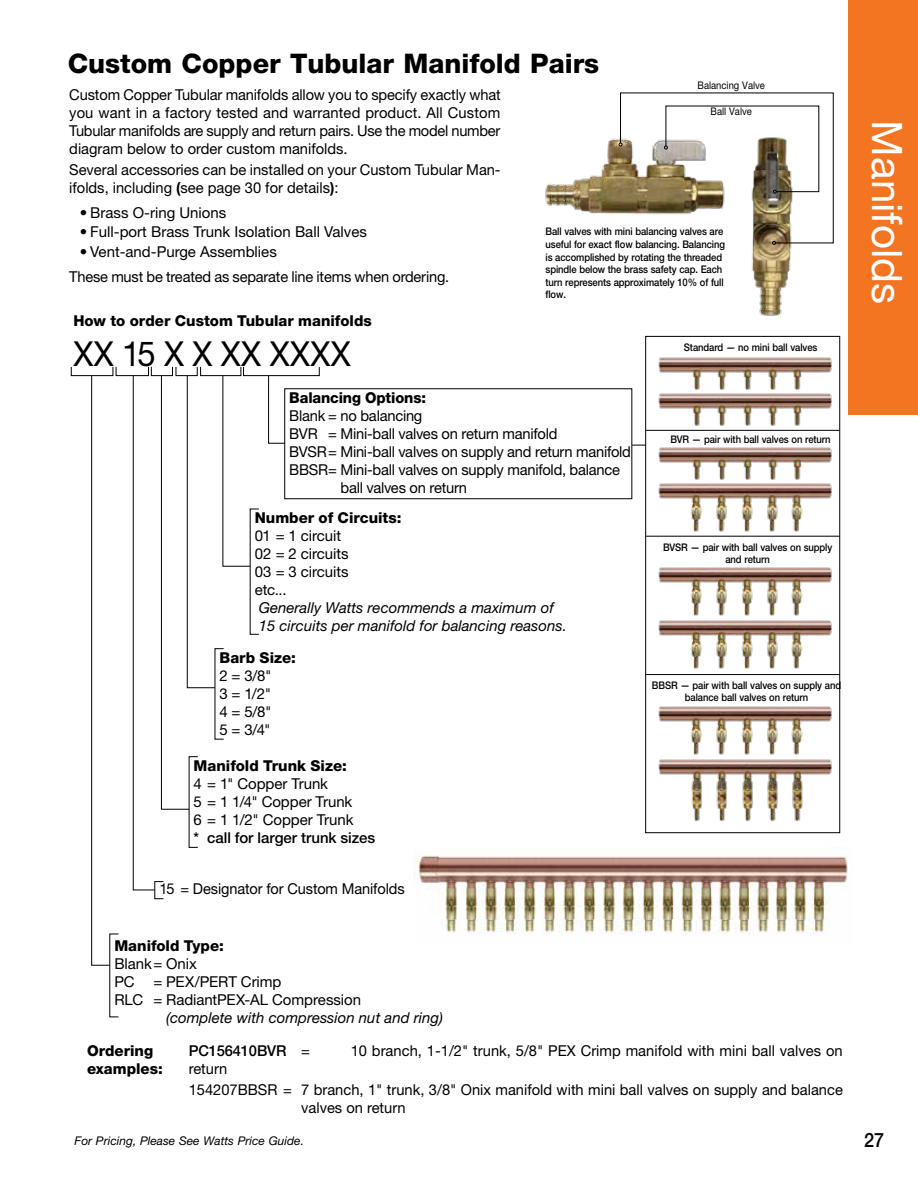
<style>
.page{position:relative;width:918px;height:1188px;background:#fff}
.page>*{position:absolute;margin:0;border:0;box-sizing:border-box;transform-origin:0 0}
.t1{font:42px "Helvetica Neue LT Std";color:#fff}
.t2{font:34.5px "Helvetica Neue LT Std";letter-spacing:.01em;color:#000;scale:.95 1}
.t3{font:800 27px "Helvetica Neue LT Std";color:#000}
.t4{font:500 19.8px "Helvetica Neue LT Std";color:#000;scale:.91 1}
.t5{font:15px/18px "Helvetica Neue LT Std";color:#000}
.t6{font:800 15px/18px "Helvetica Neue LT Std";color:#000}
.t7{font:italic 15px/18px "Helvetica Neue LT Std";color:#000}
.t8{font:500 15px "Helvetica Neue LT Std";letter-spacing:-.005em;color:#000}
.t9{font:italic 12px "Helvetica Neue LT Std";color:#000}
.t10{font:500 10.5px/12.6px "Helvetica Neue LT Std";letter-spacing:-.01em;color:#000;text-align:center;scale:.9 1}
.t11{font:10.5px "Helvetica Neue LT Std";color:#000;scale:.9 1}
.s1{font-weight:700}
.s2{font-weight:400}
</style>
<div class="page">
<img style="left:414px;top:847px;width:434px;height:87px">
<div style="left:284px;top:388px;width:348px;height:111px;border:1px solid #000"></div>
<div style="left:645px;top:336px;width:195px;height:497px;border:1px solid #000"></div>
<div style="left:71px;top:367px;width:42px;height:9px;border:1px solid #000"></div>
<div style="left:116px;top:367px;width:33px;height:9px;border:1px solid #000"></div>
<div style="left:151px;top:367px;width:22px;height:9px;border:1px solid #000"></div>
<div style="left:243px;top:367px;width:77px;height:9px;border:1px solid #000"></div>
<div style="left:154px;top:881px;width:10px;height:18px;border:1px solid #000"></div>
<svg style="left:268px;top:375px;width:18px;height:69px"></svg>
<svg style="left:222px;top:375px;width:29px;height:192px"></svg>
<svg style="left:161px;top:375px;width:55px;height:435px"></svg>
<svg style="left:133px;top:375px;width:22px;height:516px"></svg>
<svg style="left:91px;top:375px;width:19px;height:591px"></svg>
<svg style="left:632px;top:445px;width:14px;height:1px"></svg>
<img style="left:658px;top:357px;width:174px;height:69px">
<img style="left:658px;top:447px;width:174px;height:85px">
<img style="left:658px;top:567px;width:174px;height:102px">
<img style="left:658px;top:706px;width:174px;height:116px">
<hr style="left:646px;top:430px;width:193px;height:1px;background:#000">
<hr style="left:646px;top:536px;width:194px;height:1px;background:#000">
<hr style="left:646px;top:674px;width:194px;height:1px;background:#000">
<img style="left:545px;top:138px;width:74px;height:76px">
<img style="left:751px;top:245px;width:41px;height:71px">
<svg style="left:619px;top:92px;width:215px;height:153px"></svg>
<div style="left:849px;top:0;width:69px;height:414px;background:#f47521"></div>
<h3 class="t3" style="left:68px;top:48px;width:533px">Custom Copper Tubular Manifold Pairs</h3>
<p class="t5" style="left:69px;top:85px;width:433px;text-align:justify">Custom Copper Tubular manifolds allow you to specify exactly what you want in a factory tested and warranted product. All Custom Tubular manifolds are supply and return pairs. Use the model number diagram below to order custom manifolds.</p>
<p class="t5" style="left:69px;top:160px;width:433px">Several accessories can be installed on your Custom Tubular Man&shy;ifolds, including <span class="s1">(</span>see page 30 for details<span class="s1">)</span>:</p>
<p class="t10" style="left:546px;top:225px;width:201px;text-align:left">Ball valves with mini balancing valves are useful for exact flow balancing. Balancing is accomplished by rotating the threaded spindle below the brass safety cap. Each turn represents approximately 10% of full flow.</p>
<p class="t6" style="left:74px;top:311px;width:300px">How to order Custom Tubular manifolds</p>
<p class="t11" style="left:698px;top:79px;width:76px">Balancing Valve</p>
<p class="t11" style="left:711px;top:105px;width:47px">Ball Valve</p>
<p class="t5" style="left:80px;top:203px;width:148px">• Brass O-ring Unions</p>
<p class="t5" style="left:80px;top:223px;width:289px">• Full-port Brass Trunk Isolation Ball Valves</p>
<p class="t5" style="left:80px;top:242px;width:199px">• Vent-and-Purge Assemblies</p>
<p class="t5" style="left:69px;top:267px;width:382px">These must be treated as separate line items when ordering.</p>
<h2 class="t2" style="left:73px;top:333px;width:294px">XX 15 X X XX XXXX</h2>
<p class="t6" style="left:289px;top:388px;width:138px">Balancing Options:</p>
<p class="t5" style="left:289px;top:406px;width:135px">Blank = no balancing</p>
<p class="t5" style="left:289px;top:424px;width:270px">BVR = Mini-ball valves on return manifold</p>
<p class="t5" style="left:289px;top:442px;width:343px">BVSR= Mini-ball valves on supply and return manifold</p>
<p class="t5" style="left:289px;top:460px;width:332px">BBSR= Mini-ball valves on supply manifold, balance</p>
<p class="t5" style="left:341px;top:478px;width:128px">ball valves on return</p>
<p class="t6" style="left:255px;top:509px;width:148px">Number of Circuits:</p>
<p class="t5" style="left:255px;top:527px;width:95px">01 = 1 circuit<br>02 = 2 circuits<br>03 = 3 circuits etc...</p>
<p class="t7" style="left:259px;top:598px;width:310px">Generally Watts recommends a maximum of<br>15 circuits per manifold for balancing reasons.</p>
<p class="t6" style="left:220px;top:648px;width:78px">Barb Size:</p>
<p class="t5" style="left:220px;top:666px;width:54px;text-align:justify">2 = 3/8" 3 = 1/2" 4 = 5/8" 5 = 3/4"</p>
<p class="t6" style="left:194px;top:756px;width:155px">Manifold Trunk Size:</p>
<p class="t5" style="left:194px;top:774px;width:161px">4 = 1" Copper Trunk<br>5 = 1 1/4" Copper Trunk<br>6 = 1 1/2" Copper Trunk</p>
<p class="t8" style="left:194px;top:828px;width:183px">* call for larger trunk sizes</p>
<p class="t5" style="left:159px;top:879px;width:247px">15 = Designator for Custom Manifolds</p>
<p class="t6" style="left:114px;top:936px;width:111px">Manifold Type:</p>
<p class="t5" style="left:114px;top:954px;width:248px">Blank= Onix<br>PC = PEX/PERT Crimp<br>RLC = RadiantPEX-AL Compression</p>
<p class="t7" style="left:166px;top:1008px;width:278px">(complete with compression nut and ring)</p>
<p class="t10" style="left:684px;top:341px;width:150px">Standard — no mini ball valves</p>
<p class="t10" style="left:670px;top:433px;width:180px">BVR — pair with ball valves on return</p>
<p class="t10" style="left:663px;top:541px;width:190px">BVSR — pair with ball valves on supply and return</p>
<p class="t10" style="left:652px;top:678px;width:212px">BBSR — pair with ball valves on supply and balance ball valves on return</p>
<p class="t6" style="left:87px;top:1041px;width:77px">Ordering examples:</p>
<p class="t8" style="left:189px;top:1041px;width:123px">PC156410BVR <span class="s2">=</span></p>
<p class="t5" style="left:351px;top:1041px;width:493px">10 branch, 1-1/2" trunk, 5/8" PEX Crimp manifold with mini ball valves on</p>
<p class="t5" style="left:189px;top:1058px;width:656px;line-height:21px">return<br>154207BBSR = 7 branch, 1" trunk, 3/8" Onix manifold with mini ball valves on supply and balance</p>
<p class="t5" style="left:301px;top:1098px;width:106px">valves on return</p>
<h1 class="t1" style="left:912px;top:120px;width:185px;rotate:90deg">Manifolds</h1>
<p class="t9" style="left:75px;top:1134px;width:231px">For Pricing, Please See Watts Price Guide.</p>
<h3 class="t4" style="left:864px;top:1129px;width:23px">27</h3>
</div>
